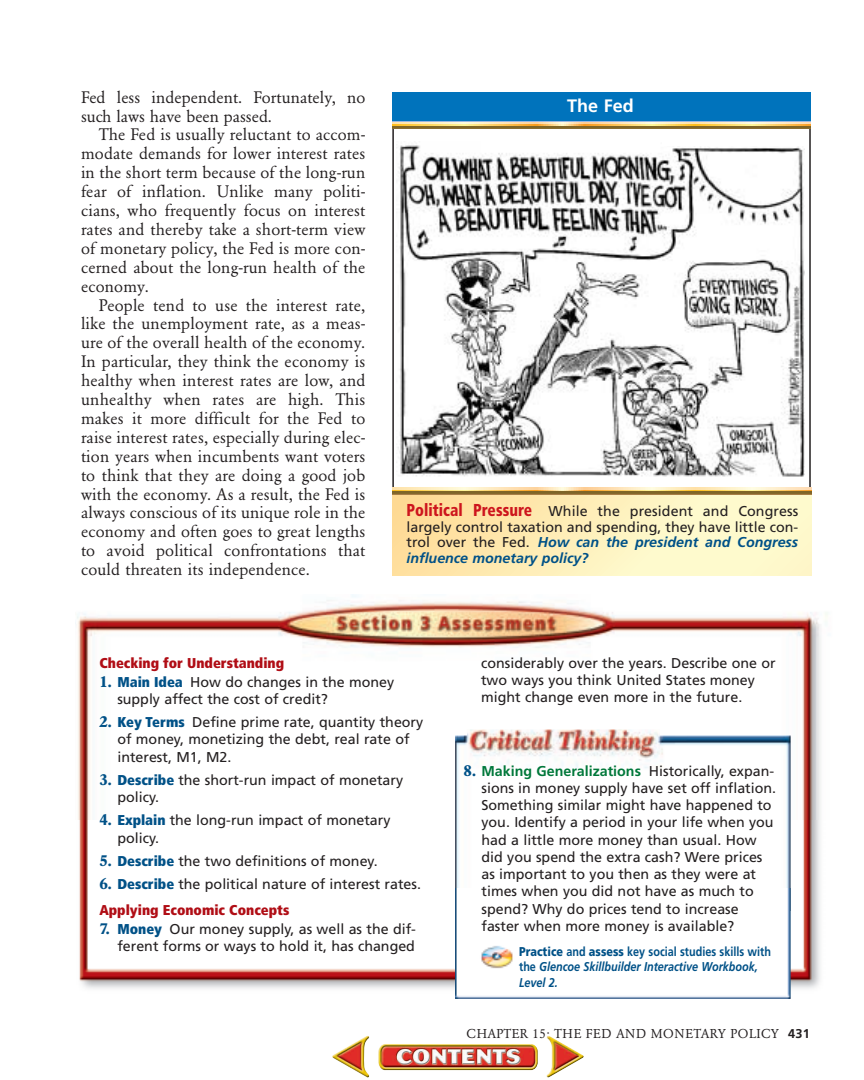
<style>
.page{position:relative;width:864px;height:1080px;background:#fff}
.page>*{position:absolute;margin:0;border:0;box-sizing:border-box;transform-origin:0 0}
.t1{font:700 18px "Frutiger";color:#fff}
.t2{font:16.5px "Garamond BE";letter-spacing:.01em;color:#231f20}
.t3{font:14.25px/17.2px "Frutiger";color:#231f20}
.t4{font:900 condensed 14.25px "Frutiger";color:#b00d15}
.t5{font:italic 700 12.75px/15.8px "Frutiger";color:#005187;scale:.85 1}
.t6{font:12.75px "Garamond BE";letter-spacing:.025em;color:#231f20}
.s1{font-weight:900;font-stretch:condensed;font-size:17.25px;color:#cd151d}
.s2{font-weight:700;font-style:italic;color:#005187}
.s3{font-family:"Garamond BE";font-weight:700;font-size:15.75px;color:#005187}
.s4{font-weight:900;font-stretch:condensed;color:#005187}
.s5{font-weight:900;font-stretch:condensed;color:#b00d15}
.s6{font-weight:700;color:#00783a}
.s7{font-weight:900;font-style:normal}
.s8{font-style:normal}
.s9{font-family:"Frutiger";font-weight:700}
</style>
<div class="page">
<img style="left:75px;top:595px;width:752px;height:226px">
<img style="left:79px;top:821px;width:741px;height:177px">
<img style="left:456px;top:729px;width:335px;height:159px">
<img style="left:456px;top:888px;width:335px;height:111px">
<img style="left:479px;top:944px;width:36px;height:26px">
<img style="left:397px;top:145px;width:408px;height:332px">
<div style="left:392px;top:92px;width:419px;height:32px;background:#0073bc"></div>
<svg style="left:392px;top:124px;width:419px;height:2px"></svg>
<hr style="left:392px;top:121px;width:419px;height:1px;background:#9bb5de">
<svg style="left:392px;top:122px;width:419px;height:2px"></svg>
<hr style="left:392px;top:126px;width:419px;height:3px;background:#7f6527">
<svg style="left:392px;top:494px;width:420px;height:81px;background:#fdedb8"></svg>
<svg style="left:392px;top:489px;width:420px;height:2px"></svg>
<svg style="left:392px;top:488px;width:420px;height:1px"></svg>
<hr style="left:392px;top:491px;width:420px;height:3px;background:#7f6527">
<img style="left:332px;top:1036px;width:252px;height:42px">
<p class="t2" style="left:81px;top:90px;width:286px">Fed less independent. Fortunately, no</p>
<p class="t2" style="left:81px;top:109px;width:193px">such laws have been passed.</p>
<p class="t2" style="left:99px;top:128px;width:268px">The Fed is usually reluctant to accom-</p>
<p class="t2" style="left:81px;top:147px;width:286px">modate demands for lower interest rates</p>
<p class="t2" style="left:81px;top:166px;width:286px">in the short term because of the long-run</p>
<p class="t2" style="left:81px;top:185px;width:286px">fear of inflation. Unlike many politi-</p>
<p class="t2" style="left:81px;top:203px;width:286px">cians, who frequently focus on interest</p>
<p class="t2" style="left:81px;top:222px;width:286px">rates and thereby take a short-term view</p>
<p class="t2" style="left:81px;top:241px;width:286px">of monetary policy, the Fed is more con-</p>
<p class="t2" style="left:81px;top:260px;width:286px">cerned about the long-run health of the</p>
<p class="t2" style="left:81px;top:279px;width:69px">economy.</p>
<p class="t2" style="left:99px;top:298px;width:268px">People tend to use the interest rate,</p>
<p class="t2" style="left:81px;top:317px;width:286px">like the unemployment rate, as a meas-</p>
<p class="t2" style="left:81px;top:336px;width:286px">ure of the overall health of the economy.</p>
<p class="t2" style="left:81px;top:355px;width:286px">In particular, they think the economy is</p>
<p class="t2" style="left:81px;top:374px;width:286px">healthy when interest rates are low, and</p>
<p class="t2" style="left:81px;top:392px;width:286px">unhealthy when rates are high. This</p>
<p class="t2" style="left:81px;top:411px;width:286px">makes it more difficult for the Fed to</p>
<p class="t2" style="left:81px;top:430px;width:286px">raise interest rates, especially during elec-</p>
<p class="t2" style="left:81px;top:449px;width:286px">tion years when incumbents want voters</p>
<p class="t2" style="left:81px;top:468px;width:286px">to think that they are doing a good job</p>
<p class="t2" style="left:81px;top:487px;width:286px">with the economy. As a result, the Fed is</p>
<p class="t2" style="left:81px;top:506px;width:286px">always conscious of its unique role in the</p>
<p class="t2" style="left:81px;top:525px;width:286px">economy and often goes to great lengths</p>
<p class="t2" style="left:81px;top:544px;width:286px">to avoid political confrontations that</p>
<p class="t2" style="left:81px;top:563px;width:231px">could threaten its independence.</p>
<p class="t1" style="left:567px;top:99px;width:68px">The Fed</p>
<p class="t3" style="left:406px;top:504px;width:393px;line-height:15.8px;text-align:justify"><span class="s1">Political Pressure</span> While the president and Congress largely control taxation and spending, they have little con&shy;trol over the Fed. <span class="s2">How can the president and Congress influence monetary policy?</span></p>
<p class="t4" style="left:99px;top:657px;width:186px">Checking for Understanding</p>
<p class="t3" style="left:117px;top:674px;width:278px;text-indent:-18px"><span class="s3">1.</span> <span class="s4">Main Idea</span> How do changes in the money supply affect the cost of credit?</p>
<p class="t3" style="left:117px;top:715px;width:307px;text-indent:-18px"><span class="s3">2.</span> <span class="s4">Key Terms</span> Define prime rate, quantity theory of money, monetizing the debt, real rate of interest, M1, M2.</p>
<p class="t3" style="left:117px;top:772px;width:287px;text-indent:-18px"><span class="s3">3.</span> <span class="s4">Describe</span> the short-run impact of monetary policy.</p>
<p class="t3" style="left:117px;top:813px;width:275px;text-indent:-18px"><span class="s3">4.</span> <span class="s4">Explain</span> the long-run impact of monetary policy.</p>
<p class="t3" style="left:99px;top:853px;width:280px"><span class="s3">5.</span> <span class="s4">Describe</span> the two definitions of money.</p>
<p class="t3" style="left:99px;top:872px;width:323px;line-height:26.2px"><span class="s3">6.</span> <span class="s4">Describe</span> the political nature of interest rates.<br><span class="s5">Applying Economic Concepts</span></p>
<p class="t3" style="left:99px;top:922px;width:318px;text-align:right"><span class="s3">7.</span> <span class="s4">Money</span> Our money supply, as well as the dif&shy;ferent forms or ways to hold it, has changed</p>
<p class="t3" style="left:481px;top:655px;width:296px">considerably over the years. Describe one or two ways you think United States money might change even more in the future.</p>
<p class="t3" style="left:481px;top:763px;width:296px;text-indent:-18px"><span class="s3">8.</span> <span class="s6">Making Generalizations</span> Historically, expan&shy;sions in money supply have set off inflation.<br>Something similar might have happened to you. Identify a period in your life when you had a little more money than usual. How did you spend the extra cash? Were prices as important to you then as they were at times when you did not have as much to spend? Why do prices tend to increase faster when more money is available?</p>
<p class="t5" style="left:519px;top:944px;width:298px"><span class="s7">Practice</span> <span class="s8">and</span> <span class="s7">assess</span> <span class="s8">key social studies skills with the</span> Glencoe Skillbuilder Interactive Workbook,<br>Level 2.</p>
<p class="t6" style="left:467px;top:1029px;width:345px">CHAPTER 15: THE FED AND MONETARY POLICY <span class="s9">431</span></p>
</div>
